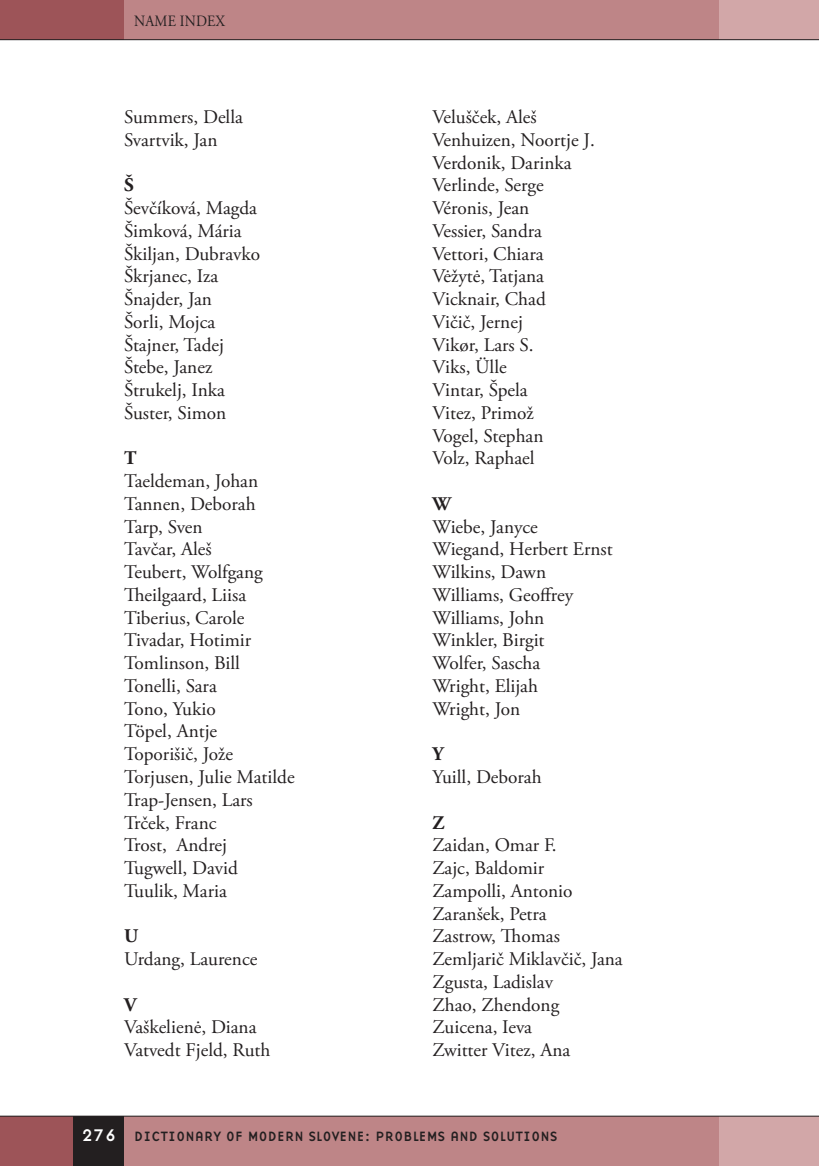
<style>
.page{position:relative;width:819px;height:1166px;background:#fff}
.page>*{position:absolute;margin:0;border:0;box-sizing:border-box;transform-origin:0 0}
.t1{font:19.25px "Adobe Garamond Pro";letter-spacing:-.01em;color:#231f20}
.t2{font:700 19.25px "Adobe Garamond Pro";color:#231f20}
.t3{font:15.75px "Adobe Garamond Pro";letter-spacing:.015em;color:#231f20;scale:.9 1}
.t4{font:14px "Base Nine";color:#231f20}
.s1{font-size:17.5px;color:#fff}
</style>
<div class="page">
<div style="left:124px;top:1116px;width:620px;height:50px;background:#be8587"></div>
<div style="left:719px;top:1116px;width:100px;height:50px;background:#d2a7a8"></div>
<div style="left:122px;top:0;width:597px;height:40px;background:#be8587"></div>
<div style="left:719px;top:0;width:100px;height:40px;background:#d2a7a8"></div>
<div style="left:0;top:1116px;width:74px;height:50px;background:#9d5458"></div>
<div style="left:74px;top:1116px;width:50px;height:50px;background:#231f20"></div>
<div style="left:0;top:0;width:124px;height:40px;background:#9d5458"></div>
<hr style="left:0;top:39px;width:819px;height:1px;background:#231f20">
<hr style="left:0;top:1116px;width:819px;height:1px;background:#231f20">
<p class="t3" style="left:134px;top:11px;width:102px">NAME INDEX</p>
<p class="t1" style="left:124px;top:105px;width:120px">Summers, Della</p>
<p class="t1" style="left:124px;top:128px;width:95px">Svartvik, Jan</p>
<p class="t2" style="left:124px;top:174px;width:11px">Š</p>
<p class="t1" style="left:124px;top:196px;width:134px">Ševčíková, Magda</p>
<p class="t1" style="left:124px;top:219px;width:119px">Šimková, Mária</p>
<p class="t1" style="left:124px;top:242px;width:137px">Škiljan, Dubravko</p>
<p class="t1" style="left:124px;top:265px;width:96px">Škrjanec, Iza</p>
<p class="t1" style="left:124px;top:287px;width:89px">Šnajder, Jan</p>
<p class="t1" style="left:124px;top:310px;width:93px">Šorli, Mojca</p>
<p class="t1" style="left:124px;top:333px;width:102px">Štajner, Tadej</p>
<p class="t1" style="left:124px;top:356px;width:90px">Štebe, Janez</p>
<p class="t1" style="left:124px;top:378px;width:103px">Štrukelj, Inka</p>
<p class="t1" style="left:124px;top:401px;width:104px">Šuster, Simon</p>
<p class="t2" style="left:124px;top:447px;width:14px">T</p>
<p class="t1" style="left:124px;top:469px;width:136px">Taeldeman, Johan</p>
<p class="t1" style="left:124px;top:492px;width:133px">Tannen, Deborah</p>
<p class="t1" style="left:124px;top:515px;width:80px">Tarp, Sven</p>
<p class="t1" style="left:124px;top:538px;width:89px">Tavčar, Aleš</p>
<p class="t1" style="left:124px;top:560px;width:140px">Teubert, Wolfgang</p>
<p class="t1" style="left:124px;top:583px;width:124px">Theilgaard, Liisa</p>
<p class="t1" style="left:124px;top:606px;width:122px">Tiberius, Carole</p>
<p class="t1" style="left:124px;top:629px;width:129px">Tivadar, Hotimir</p>
<p class="t1" style="left:124px;top:651px;width:117px">Tomlinson, Bill</p>
<p class="t1" style="left:124px;top:674px;width:94px">Tonelli, Sara</p>
<p class="t1" style="left:124px;top:697px;width:93px">Tono, Yukio</p>
<p class="t1" style="left:124px;top:720px;width:95px">Töpel, Antje</p>
<p class="t1" style="left:124px;top:742px;width:110px">Toporišič, Jože</p>
<p class="t1" style="left:124px;top:765px;width:172px">Torjusen, Julie Matilde</p>
<p class="t1" style="left:124px;top:788px;width:130px">Trap-Jensen, Lars</p>
<p class="t1" style="left:124px;top:811px;width:94px">Trček, Franc</p>
<p class="t1" style="left:124px;top:833px;width:105px">Trost, Andrej</p>
<p class="t1" style="left:124px;top:856px;width:115px">Tugwell, David</p>
<p class="t1" style="left:124px;top:879px;width:104px">Tuulik, Maria</p>
<p class="t2" style="left:124px;top:925px;width:16px">U</p>
<p class="t1" style="left:124px;top:947px;width:135px">Urdang, Laurence</p>
<p class="t2" style="left:124px;top:993px;width:14px">V</p>
<p class="t1" style="left:124px;top:1015px;width:134px">Vaškelienė, Diana</p>
<p class="t1" style="left:124px;top:1038px;width:148px">Vatvedt Fjeld, Ruth</p>
<p class="t1" style="left:432px;top:105px;width:106px">Velušček, Aleš</p>
<p class="t1" style="left:432px;top:128px;width:164px">Venhuizen, Noortje J.</p>
<p class="t1" style="left:432px;top:151px;width:141px">Verdonik, Darinka</p>
<p class="t1" style="left:432px;top:174px;width:113px">Verlinde, Serge</p>
<p class="t1" style="left:432px;top:196px;width:98px">Véronis, Jean</p>
<p class="t1" style="left:432px;top:219px;width:111px">Vessier, Sandra</p>
<p class="t1" style="left:432px;top:242px;width:113px">Vettori, Chiara</p>
<p class="t1" style="left:432px;top:265px;width:113px">Vėžytė, Tatjana</p>
<p class="t1" style="left:432px;top:287px;width:115px">Vicknair, Chad</p>
<p class="t1" style="left:432px;top:310px;width:92px">Vičič, Jernej</p>
<p class="t1" style="left:432px;top:333px;width:103px">Vikør, Lars S.</p>
<p class="t1" style="left:432px;top:356px;width:76px">Viks, Ülle</p>
<p class="t1" style="left:432px;top:378px;width:97px">Vintar, Špela</p>
<p class="t1" style="left:432px;top:401px;width:103px">Vitez, Primož</p>
<p class="t1" style="left:432px;top:424px;width:113px">Vogel, Stephan</p>
<p class="t1" style="left:432px;top:447px;width:104px">Volz, Raphael</p>
<p class="t2" style="left:432px;top:493px;width:20px">W</p>
<p class="t1" style="left:432px;top:515px;width:107px">Wiebe, Janyce</p>
<p class="t1" style="left:432px;top:538px;width:182px">Wiegand, Herbert Ernst</p>
<p class="t1" style="left:432px;top:560px;width:115px">Wilkins, Dawn</p>
<p class="t1" style="left:432px;top:583px;width:142px">Williams, Geoffrey</p>
<p class="t1" style="left:432px;top:606px;width:113px">Williams, John</p>
<p class="t1" style="left:432px;top:629px;width:114px">Winkler, Birgit</p>
<p class="t1" style="left:432px;top:651px;width:109px">Wolfer, Sascha</p>
<p class="t1" style="left:432px;top:674px;width:107px">Wright, Elijah</p>
<p class="t1" style="left:432px;top:697px;width:89px">Wright, Jon</p>
<p class="t2" style="left:432px;top:743px;width:13px">Y</p>
<p class="t1" style="left:432px;top:765px;width:111px">Yuill, Deborah</p>
<p class="t2" style="left:432px;top:811px;width:13px">Z</p>
<p class="t1" style="left:432px;top:833px;width:126px">Zaidan, Omar F.</p>
<p class="t1" style="left:432px;top:856px;width:113px">Zajc, Baldomir</p>
<p class="t1" style="left:432px;top:879px;width:142px">Zampolli, Antonio</p>
<p class="t1" style="left:432px;top:902px;width:116px">Zaranšek, Petra</p>
<p class="t1" style="left:432px;top:924px;width:129px">Zastrow, Thomas</p>
<p class="t1" style="left:432px;top:947px;width:192px">Zemljarič Miklavčič, Jana</p>
<p class="t1" style="left:432px;top:970px;width:122px">Zgusta, Ladislav</p>
<p class="t1" style="left:432px;top:993px;width:128px">Zhao, Zhendong</p>
<p class="t1" style="left:432px;top:1015px;width:101px">Zuicena, Ieva</p>
<p class="t1" style="left:432px;top:1038px;width:139px">Zwitter Vitez, Ana</p>
<p class="t4" style="left:81px;top:1126px;width:477px"><span class="s1">276</span> DICTIONARY OF MODERN SLOVENE: PROBLEMS AND SOLUTIONS</p>
</div>
